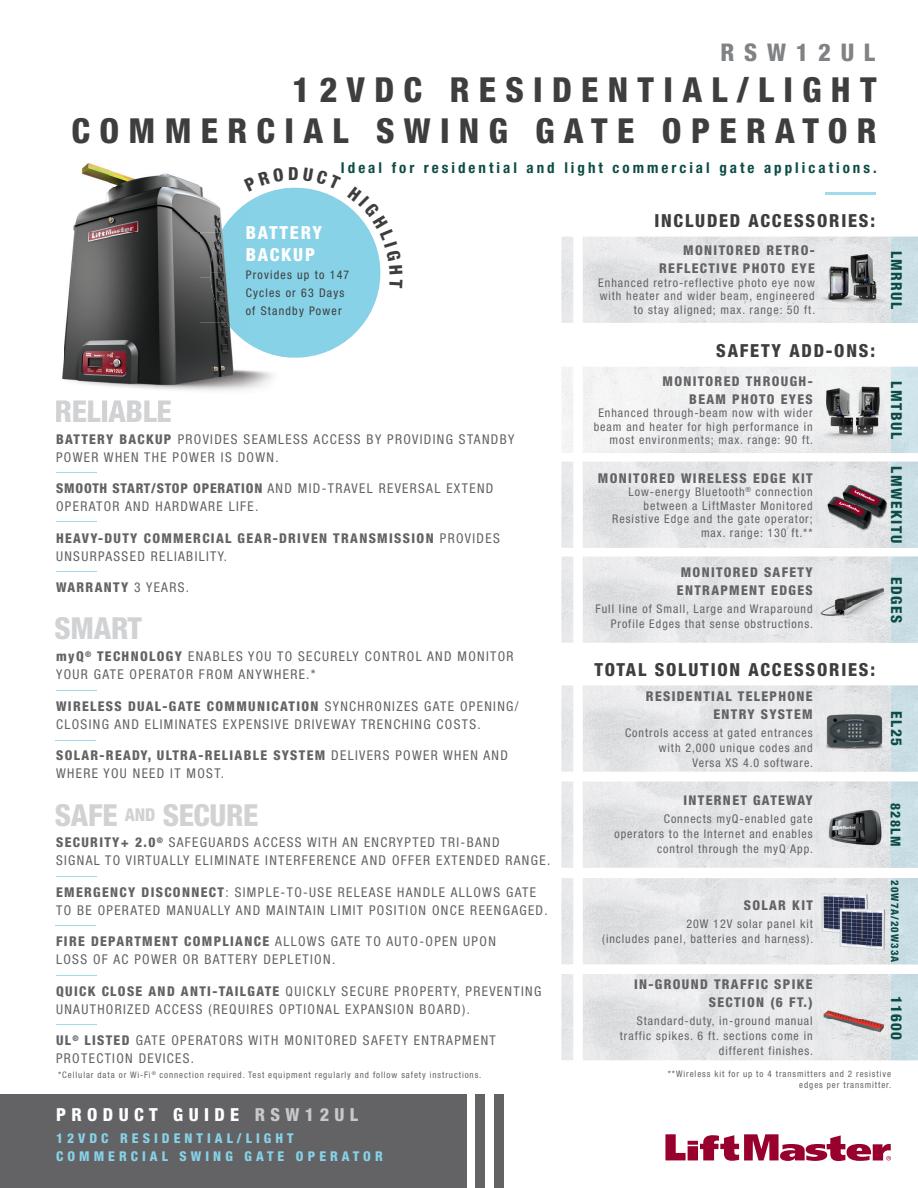
<style>
.page{position:relative;width:918px;height:1188px;background:#fff}
.page>*{position:absolute;margin:0;border:0;box-sizing:border-box;transform-origin:0 0}
.t1{font:800 condensed 34.5px/40.5px "Helvetica Neue LT Std";letter-spacing:.27em;color:#3e3e3f;text-align:right}
.t2{font:800 condensed 30.3px "Helvetica Neue LT Std";letter-spacing:-.01em;color:#d1d2d4}
.t3{font:800 condensed 24.3px "Helvetica Neue LT Std";letter-spacing:.4em;color:#808285}
.t4{font:800 condensed 18px "Helvetica Neue LT Std";letter-spacing:.1em;color:#3e3e3f}
.t5{font:800 condensed 18px "Helvetica Neue LT Std";letter-spacing:.3em;color:#fff}
.t6{font:800 condensed 18px/21.6px "Helvetica Neue LT Std";letter-spacing:.1em;color:#fff}
.t7{font:700 condensed 15px "Helvetica Neue LT Std";letter-spacing:.2em;color:#0c4c45}
.t8{font:800 condensed 15px "Helvetica Neue LT Std";letter-spacing:.1em;color:#0c4c45}
.t9{font:condensed 13.5px/18px "Helvetica Neue LT Std";letter-spacing:.1em;color:#636366}
.t10{font:800 condensed 13.5px/18px "Helvetica Neue LT Std";letter-spacing:.1em;color:#636366;text-align:right}
.t11{font:800 condensed 13.5px/18px "Helvetica Neue LT Std";letter-spacing:.3em;color:#87d2e7}
.t12{font:800 condensed 13.5px "Helvetica Neue LT Std";letter-spacing:.1em;color:#0c4c45}
.t13{font:condensed 12px/15px "Helvetica Neue LT Std";letter-spacing:.08em;color:#636366;text-align:right}
.t14{font:condensed 12px/18px "Helvetica Neue LT Std";letter-spacing:.1em;color:#3e3e3f}
.t15{font:800 condensed 10.5px "Helvetica Neue LT Std";letter-spacing:.1em;color:#0c4c45}
.t16{font:condensed 9px/10.8px "Helvetica Neue LT Std";letter-spacing:.1em;color:#636366;text-align:right}
.s1{font-weight:800}
.s2{font-weight:400}
.s3{color:#c7c8ca}
</style>
<div class="page">
<img style="left:561px;top:237px;width:357px;height:86px">
<img style="left:561px;top:367px;width:357px;height:86px">
<img style="left:561px;top:462px;width:357px;height:86px">
<img style="left:561px;top:556px;width:357px;height:87px">
<div style="left:0;top:1094px;width:466px;height:94px;background:#636366"></div>
<div style="left:494px;top:1094px;width:10px;height:94px;background:#636366"></div>
<div style="left:476px;top:1094px;width:9px;height:94px;background:#636366"></div>
<img style="left:561px;top:685px;width:357px;height:87px">
<img style="left:561px;top:781px;width:357px;height:87px">
<img style="left:561px;top:878px;width:357px;height:86px">
<img style="left:561px;top:974px;width:357px;height:86px">
<hr style="left:826px;top:192px;width:50px;height:3px;background:#a0daec">
<img style="left:825px;top:477px;width:65px;height:57px">
<img style="left:81px;top:163px;width:122px;height:25px">
<img style="left:73px;top:188px;width:134px;height:45px">
<img style="left:70px;top:233px;width:137px;height:45px">
<img style="left:66px;top:278px;width:141px;height:45px">
<img style="left:63px;top:323px;width:171px;height:45px">
<img style="left:62px;top:368px;width:3px;height:12px">
<img style="left:65px;top:368px;width:90px;height:21px">
<img style="left:155px;top:368px;width:118px;height:23px">
<hr style="left:56px;top:876px;width:41px;height:1px;background:#a0daec">
<hr style="left:56px;top:925px;width:40px;height:1px;background:#a0daec">
<hr style="left:56px;top:975px;width:41px;height:1px;background:#a0daec">
<hr style="left:56px;top:1024px;width:41px;height:1px;background:#a0daec">
<hr style="left:56px;top:472px;width:41px;height:1px;background:#a0daec">
<hr style="left:56px;top:522px;width:41px;height:1px;background:#a0daec">
<hr style="left:56px;top:571px;width:41px;height:1px;background:#a0daec">
<img style="left:817px;top:991px;width:71px;height:57px">
<img style="left:822px;top:805px;width:87px;height:53px">
<img style="left:826px;top:714px;width:57px;height:34px">
<img style="left:813px;top:886px;width:33px;height:53px">
<img style="left:846px;top:886px;width:32px;height:15px">
<img style="left:831px;top:939px;width:30px;height:15px">
<img style="left:861px;top:901px;width:35px;height:53px">
<img style="left:831px;top:901px;width:47px;height:38px">
<img style="left:819px;top:567px;width:68px;height:67px">
<hr style="left:55px;top:741px;width:41px;height:1px;background:#a0daec">
<hr style="left:56px;top:690px;width:41px;height:1px;background:#a0daec">
<img style="left:56px;top:400px;width:115px;height:13px">
<img style="left:820px;top:376px;width:67px;height:68px">
<img style="left:816px;top:245px;width:70px;height:64px">
<svg style="left:665px;top:1134px;width:226px;height:27px"></svg>
<svg style="left:207px;top:187px;width:174px;height:174px"></svg>
<h3 class="t3" style="left:721px;top:37px;width:156px">RSW12UL</h3>
<h1 class="t1" style="left:72px;top:69px;width:806px">12VDC RESIDENTIAL/LIGHT<br>COMMERCIAL SWING GATE OPERATOR</h1>
<h3 class="t4" style="left:288px;top:163px;width:12px">D</h3>
<p class="t7" style="left:341px;top:159px;width:537px">Ideal for residential and light commercial gate applications.</p>
<h2 class="t2" style="left:55px;top:393px;width:119px">RELIABLE</h2>
<h3 class="t6" style="left:246px;top:221px;width:78px">BATTERY<br>BACKUP</h3>
<p class="t14" style="left:246px;top:265px;width:105px">Provides up to 147<br>Cycles or 63 Days of Standby Power</p>
<p class="t9" style="left:56px;top:430px;width:460px"><span class="s1">BATTERY BACKUP</span> PROVIDES SEAMLESS ACCESS BY PROVIDING STANDBY<br>POWER WHEN THE POWER IS DOWN.</p>
<p class="t9" style="left:56px;top:479px;width:439px"><span class="s1">SMOOTH START/STOP OPERATION</span> AND MID-TRAVEL REVERSAL EXTEND<br>OPERATOR AND HARDWARE LIFE.</p>
<p class="t10" style="left:56px;top:529px;width:445px;text-align:left">HEAVY-DUTY COMMERCIAL GEAR-DRIVEN TRANSMISSION <span class="s2">PROVIDES<br>UNSURPASSED RELIABILITY.</span></p>
<p class="t10" style="left:56px;top:578px;width:135px">WARRANTY <span class="s2">3 YEARS.</span></p>
<h2 class="t2" style="left:55px;top:610px;width:89px">SMART</h2>
<p class="t9" style="left:56px;top:647px;width:459px"><span class="s1">myQ</span><sup>®</sup> <span class="s1">TECHNOLOGY</span> ENABLES YOU TO SECURELY CONTROL AND MONITOR<br>YOUR GATE OPERATOR FROM ANYWHERE.*</p>
<p class="t9" style="left:56px;top:697px;width:464px"><span class="s1">WIRELESS DUAL-GATE COMMUNICATION</span> SYNCHRONIZES GATE OPENING/<br>CLOSING AND ELIMINATES EXPENSIVE DRIVEWAY TRENCHING COSTS.</p>
<p class="t9" style="left:56px;top:746px;width:453px"><span class="s1">SOLAR-READY, ULTRA-RELIABLE SYSTEM</span> DELIVERS POWER WHEN AND<br>WHERE YOU NEED IT MOST.</p>
<h3 class="t4" style="left:654px;top:209px;width:222px">INCLUDED ACCESSORIES:</h3>
<p class="t10" style="left:683px;top:241px;width:133px">MONITORED RETRO-</p>
<p class="t10" style="left:659px;top:259px;width:157px">REFLECTIVE PHOTO EYE</p>
<p class="t13" style="left:598px;top:276px;width:218px;line-height:13.5px">Enhanced retro-reflective photo eye now with heater and wider beam, engineered to stay aligned; max. range: 50 ft.</p>
<h3 class="t4" style="left:716px;top:339px;width:160px">SAFETY ADD-ONS:</h3>
<p class="t10" style="left:663px;top:372px;width:152px">MONITORED THROUGH-<br>BEAM PHOTO EYES</p>
<p class="t13" style="left:594px;top:406px;width:221px;line-height:13.5px">Enhanced through-beam now with wider beam and heater for high performance in most environments; max. range: 90 ft.</p>
<p class="t10" style="left:598px;top:469px;width:216px">MONITORED WIRELESS EDGE KIT</p>
<p class="t13" style="left:612px;top:485px;width:202px;line-height:13.5px">Low-energy Bluetooth<sup>®</sup> connection between a LiftMaster Monitored<br>Resistive Edge and the gate operator; max. range: 130 ft.**</p>
<p class="t10" style="left:681px;top:563px;width:133px">MONITORED SAFETY</p>
<p class="t10" style="left:677px;top:581px;width:137px">ENTRAPMENT EDGES</p>
<p class="t13" style="left:596px;top:602px;width:219px">Full line of Small, Large and Wraparound<br>Profile Edges that sense obstructions.</p>
<h3 class="t4" style="left:595px;top:658px;width:282px">TOTAL SOLUTION ACCESSORIES:</h3>
<p class="t10" style="left:646px;top:687px;width:168px">RESIDENTIAL TELEPHONE<br>ENTRY SYSTEM</p>
<p class="t13" style="left:625px;top:725px;width:190px">Controls access at gated entrances with 2,000 unique codes and<br>Versa XS 4.0 software.</p>
<p class="t8" style="left:906px;top:251px;width:60px;rotate:90deg">LMRRUL</p>
<p class="t8" style="left:906px;top:381px;width:59px;rotate:90deg">LMTBUL</p>
<p class="t8" style="left:906px;top:466px;width:78px;rotate:90deg">LMWEKITU</p>
<p class="t8" style="left:906px;top:577px;width:48px;rotate:90deg">EDGES</p>
<p class="t8" style="left:906px;top:711px;width:36px;rotate:90deg">EL25</p>
<h2 class="t2" style="left:55px;top:796px;width:205px">SAFE <sup>AND</sup> SECURE</h2>
<p class="t9" style="left:56px;top:833px;width:496px"><span class="s1">SECURITY+ 2.0</span><sup>®</sup> SAFEGUARDS ACCESS WITH AN ENCRYPTED TRI-BAND<br>SIGNAL TO VIRTUALLY ELIMINATE INTERFERENCE AND OFFER EXTENDED RANGE.</p>
<p class="t9" style="left:56px;top:883px;width:493px"><span class="s1">EMERGENCY DISCONNECT</span>: SIMPLE-TO-USE RELEASE HANDLE ALLOWS GATE<br>TO BE OPERATED MANUALLY AND MAINTAIN LIMIT POSITION ONCE REENGAGED.</p>
<p class="t9" style="left:56px;top:932px;width:441px"><span class="s1">FIRE DEPARTMENT COMPLIANCE</span> ALLOWS GATE TO AUTO-OPEN UPON<br>LOSS OF AC POWER OR BATTERY DEPLETION.</p>
<p class="t9" style="left:56px;top:982px;width:487px"><span class="s1">QUICK CLOSE AND ANTI-TAILGATE</span> QUICKLY SECURE PROPERTY, PREVENTING<br>UNAUTHORIZED ACCESS (REQUIRES OPTIONAL EXPANSION BOARD).</p>
<p class="t9" style="left:56px;top:1031px;width:441px"><span class="s1">UL</span><sup>®</sup> <span class="s1">LISTED</span> GATE OPERATORS WITH MONITORED SAFETY ENTRAPMENT<br>PROTECTION DEVICES.</p>
<p class="t16" style="left:58px;top:1069px;width:425px">*Cellular data or Wi-Fi<sup>®</sup> connection required. Test equipment regularly and follow safety instructions.</p>
<h3 class="t5" style="left:56px;top:1103px;width:304px">PRODUCT GUIDE <span class="s3">RSW12UL</span></h3>
<p class="t11" style="left:56px;top:1129px;width:328px">12VDC RESIDENTIAL/LIGHT<br>COMMERCIAL SWING GATE OPERATOR</p>
<p class="t10" style="left:683px;top:791px;width:131px">INTERNET GATEWAY</p>
<p class="t13" style="left:614px;top:812px;width:200px">Connects myQ-enabled gate operators to the Internet and enables control through the myQ App.</p>
<p class="t12" style="left:904px;top:803px;width:45px;rotate:90deg">828LM</p>
<p class="t10" style="left:744px;top:896px;width:71px">SOLAR KIT</p>
<p class="t13" style="left:602px;top:916px;width:213px">20W 12V solar panel kit<br>(includes panel, batteries and harness).</p>
<p class="t10" style="left:634px;top:975px;width:180px">IN-GROUND TRAFFIC SPIKE<br>SECTION (6 FT.)</p>
<p class="t13" style="left:620px;top:1013px;width:195px">Standard-duty, in-ground manual traffic spikes. 6 ft. sections come in different finishes.</p>
<p class="t15" style="left:901px;top:880px;width:83px;rotate:90deg">20W7A/20W33A</p>
<p class="t8" style="left:906px;top:996px;width:45px;rotate:90deg">11600</p>
<p class="t16" style="left:668px;top:1069px;width:225px">**Wireless kit for up to 4 transmitters and 2 resistive edges per transmitter.</p>
</div>
